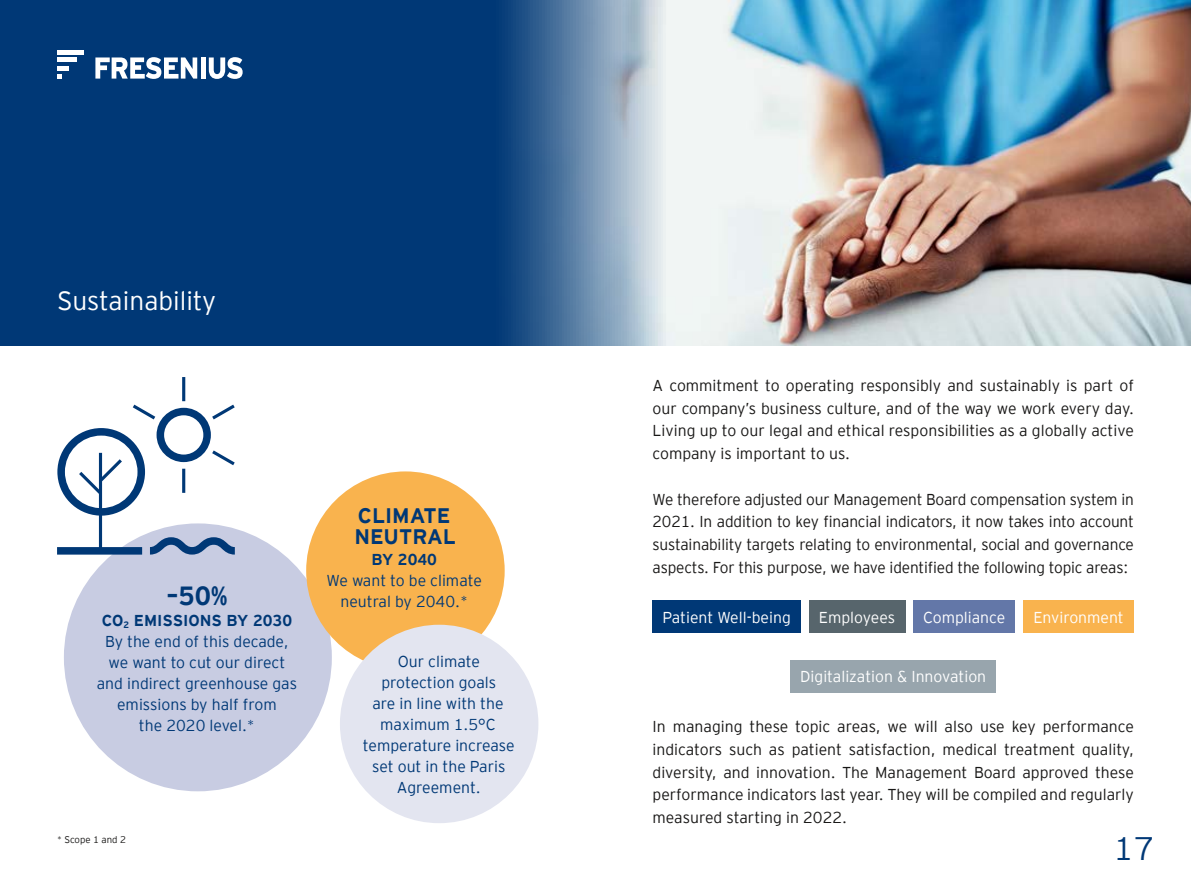
<style>
.page{position:relative;width:1191px;height:893px;background:#fff}
.page>*{position:absolute;margin:0;border:0;box-sizing:border-box;transform-origin:0 0}
.t1{font:300 32.55px "Interstate";color:#003876}
.t2{font:300 26.25px "Interstate";color:#fff}
.t3{font:700 26.25px "Interstate";color:#003876}
.t4{font:700 21px/21px "Interstate";color:#003876}
.t5{font:300 15.75px/22.8px "Interstate";color:#181716;text-align:justify}
.t6{font:300 15.75px/21px "Interstate";color:#003876;text-align:center}
.t7{font:300 15.75px "Interstate";color:#fff}
.t8{font:700 15.75px "Interstate";color:#003876}
.t9{font:300 9.62px "Interstate";color:#181716}
.s1{font-weight:700}
</style>
<div class="page">
<div style="left:0;top:0;width:1191px;height:345px;background:#003876"></div>
<div style="left:57px;top:57px;width:19px;height:5px;background:#fff"></div>
<div style="left:57px;top:50px;width:26px;height:5px;background:#fff"></div>
<svg style="left:57px;top:74px;width:5px;height:5px"></svg>
<div style="left:57px;top:66px;width:12px;height:5px;background:#fff"></div>
<svg style="left:95px;top:57px;width:102px;height:22px"></svg>
<div style="left:201px;top:57px;width:5px;height:22px;background:#fff"></div>
<svg style="left:209px;top:57px;width:34px;height:22px"></svg>
<img style="left:505px;top:0;width:686px;height:345px">
<div style="left:64px;top:523px;width:268px;height:268px;background:#c8cce2;border-radius:50%"></div>
<div style="left:306px;top:471px;width:198px;height:199px;background:#f9b34e;border-radius:50%"></div>
<div style="left:340px;top:625px;width:198px;height:198px;background:#e3e5f0;border-radius:50%"></div>
<svg style="left:57px;top:377px;width:178px;height:178px"></svg>
<div style="left:790px;top:660px;width:206px;height:32px;background:#98a5ad"></div>
<div style="left:652px;top:600px;width:148px;height:33px;background:#003876"></div>
<div style="left:913px;top:600px;width:102px;height:33px;background:#6377a8"></div>
<div style="left:1023px;top:600px;width:110px;height:33px;background:#f9b34e"></div>
<div style="left:809px;top:600px;width:96px;height:33px;background:#57656c"></div>
<h2 class="t2" style="left:57px;top:282px;width:161px">Sustainability</h2>
<h2 class="t3" style="left:166px;top:577px;width:62px">–50%</h2>
<p class="t6" style="left:97px;top:609px;width:202px"><span class="s1">CO</span><sub>2</sub> <span class="s1">EMISSIONS BY 2030<br></span>By the end of this decade, we want to cut our direct and indirect greenhouse gas emissions by half from<br>the 2020 level.*</p>
<p class="t9" style="left:57px;top:833px;width:71px">* Scope 1 and 2</p>
<h3 class="t4" style="left:354px;top:504px;width:103px">CLIMATE<br>NEUTRAL</h3>
<p class="t8" style="left:371px;top:548px;width:67px">BY 2040</p>
<p class="t6" style="left:326px;top:569px;width:157px">We want to be climate neutral by 2040.*</p>
<p class="t6" style="left:363px;top:650px;width:153px">Our climate protection goals<br>are in line with the maximum 1.5°C temperature increase set out in the Paris<br>Agreement.</p>
<p class="t5" style="left:652px;top:373px;width:483px">A commitment to operating responsibly and sustainably is part of our company’s business culture, and of the way we work every day.<br>Living up to our legal and ethical responsibilities as a globally active company is important to us.</p>
<p class="t5" style="left:652px;top:487px;width:483px">We therefore adjusted our Management Board compensation system in 2021. In addition to key financial indicators, it now takes into account sustainability targets relating to environmental, social and governance aspects. For this purpose, we have identified the following topic areas:</p>
<p class="t7" style="left:662px;top:606px;width:130px">Patient Well-being</p>
<p class="t7" style="left:819px;top:606px;width:78px">Employees</p>
<p class="t7" style="left:923px;top:606px;width:84px">Compliance</p>
<p class="t7" style="left:1033px;top:606px;width:92px">Environment</p>
<p class="t7" style="left:800px;top:666px;width:188px">Digitalization &amp; Innovation</p>
<p class="t5" style="left:652px;top:714px;width:483px">In managing these topic areas, we will also use key performance indicators such as patient satisfaction, medical treatment quality, diversity, and innovation. The Management Board approved these performance indicators last year. They will be compiled and regularly measured starting in 2022.</p>
<h1 class="t1" style="left:1113px;top:825px;width:42px">17</h1>
</div>
